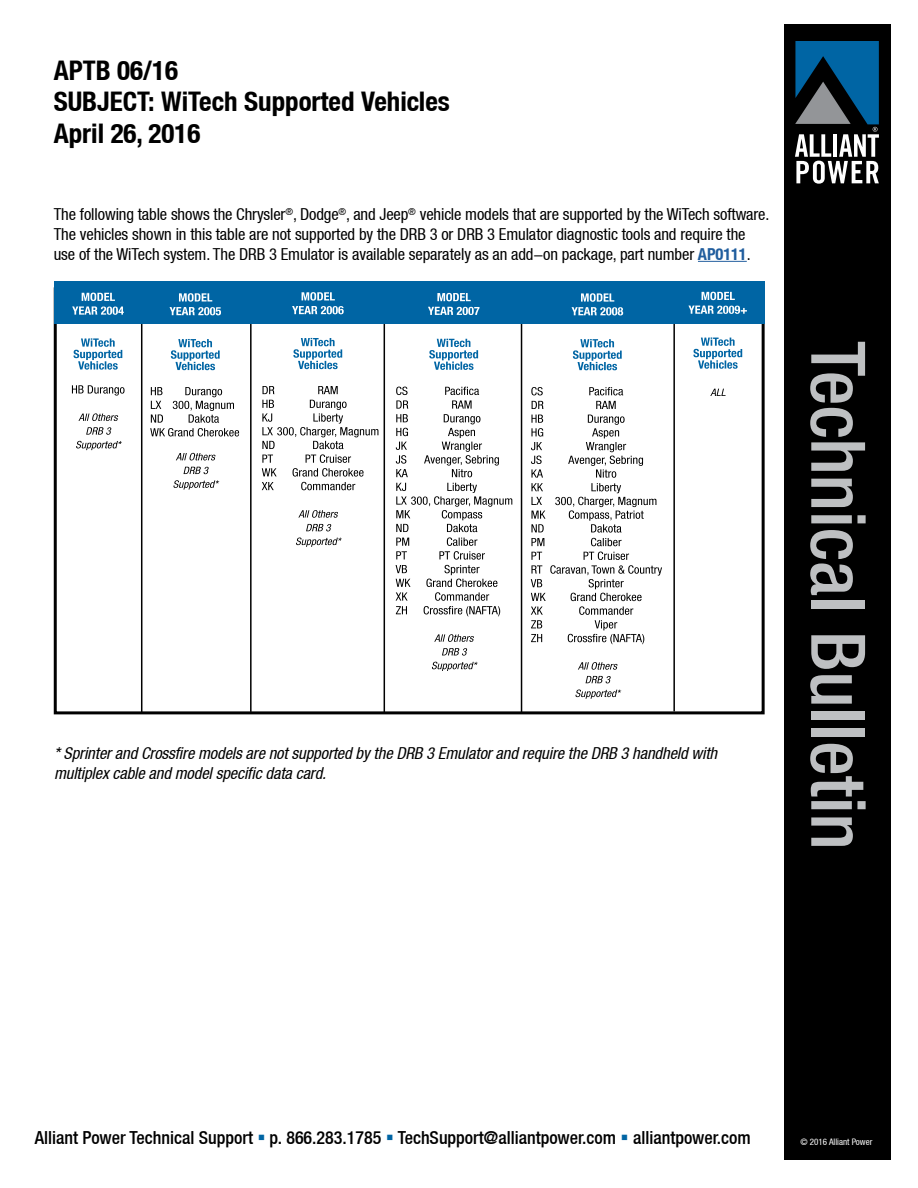
<style>
.page{position:relative;width:918px;height:1188px;background:#fff}
.page>*{position:absolute;margin:0;border:0;box-sizing:border-box;transform-origin:0 0}
.t1{font:700 condensed 27px/31.5px "Helvetica Neue LT";color:#000}
.t2{font:500 condensed 18px "Helvetica Neue LT";color:#000}
.t3{font:condensed 16.5px/19.8px "Helvetica Neue LT";letter-spacing:-.005em;color:#000}
.t4{font:italic condensed 16.5px/19.8px "Helvetica Neue LT";letter-spacing:-.005em;color:#000}
.t5{font:condensed 9px "Helvetica Neue LT";color:#fff}
.s1{font-weight:700;color:#215e9e}
.s2{color:#0065a4}
</style>
<div class="page">
<div style="left:784px;top:25px;width:106px;height:1135px;background:#000"></div>
<svg style="left:810px;top:342px;width:55px;height:129px"></svg>
<svg style="left:811px;top:479px;width:42px;height:28px"></svg>
<svg style="left:811px;top:515px;width:55px;height:8px"></svg>
<svg style="left:810px;top:530px;width:43px;height:65px"></svg>
<div style="left:811px;top:600px;width:54px;height:8px;background:#bec0c2"></div>
<svg style="left:811px;top:635px;width:54px;height:34px"></svg>
<svg style="left:810px;top:675px;width:42px;height:29px"></svg>
<div style="left:811px;top:712px;width:54px;height:8px;background:#bec0c2"></div>
<div style="left:811px;top:729px;width:54px;height:8px;background:#bec0c2"></div>
<svg style="left:810px;top:744px;width:56px;height:65px"></svg>
<svg style="left:811px;top:817px;width:42px;height:29px"></svg>
<svg style="left:795px;top:41px;width:84px;height:143px"></svg>
<hr style="left:698px;top:261px;width:49px;height:1px;background:#215e9e">
<hr style="left:673px;top:306px;width:2px;height:405px;background:#000">
<hr style="left:521px;top:307px;width:1px;height:405px;background:#000">
<hr style="left:384px;top:307px;width:1px;height:405px;background:#000">
<hr style="left:250px;top:307px;width:2px;height:405px;background:#000">
<hr style="left:141px;top:307px;width:1px;height:405px;background:#000">
<div style="left:54px;top:281px;width:711px;height:43px;background:#0065a4"></div>
<svg style="left:76px;top:441px;width:46px;height:9px"></svg>
<svg style="left:86px;top:427px;width:25px;height:8px"></svg>
<svg style="left:78px;top:413px;width:40px;height:8px"></svg>
<svg style="left:72px;top:385px;width:53px;height:11px"></svg>
<svg style="left:74px;top:338px;width:48px;height:32px"></svg>
<svg style="left:72px;top:293px;width:52px;height:22px"></svg>
<svg style="left:173px;top:480px;width:46px;height:10px"></svg>
<svg style="left:184px;top:467px;width:25px;height:7px"></svg>
<svg style="left:176px;top:453px;width:39px;height:7px"></svg>
<svg style="left:150px;top:387px;width:89px;height:50px"></svg>
<svg style="left:171px;top:339px;width:49px;height:31px"></svg>
<svg style="left:170px;top:293px;width:51px;height:22px"></svg>
<svg style="left:296px;top:538px;width:46px;height:9px"></svg>
<svg style="left:306px;top:524px;width:25px;height:7px"></svg>
<svg style="left:298px;top:510px;width:40px;height:8px"></svg>
<svg style="left:262px;top:400px;width:116px;height:90px"></svg>
<svg style="left:263px;top:386px;width:75px;height:8px"></svg>
<svg style="left:293px;top:338px;width:49px;height:31px"></svg>
<svg style="left:292px;top:292px;width:52px;height:22px"></svg>
<svg style="left:432px;top:662px;width:46px;height:9px"></svg>
<svg style="left:442px;top:648px;width:25px;height:8px"></svg>
<svg style="left:434px;top:634px;width:40px;height:8px"></svg>
<svg style="left:396px;top:483px;width:116px;height:133px"></svg>
<svg style="left:396px;top:387px;width:103px;height:90px"></svg>
<svg style="left:429px;top:339px;width:49px;height:31px"></svg>
<svg style="left:428px;top:307px;width:51px;height:8px"></svg>
<svg style="left:437px;top:293px;width:34px;height:8px"></svg>
<svg style="left:576px;top:689px;width:45px;height:10px"></svg>
<svg style="left:586px;top:676px;width:25px;height:7px"></svg>
<svg style="left:578px;top:662px;width:39px;height:8px"></svg>
<svg style="left:531px;top:552px;width:131px;height:92px"></svg>
<svg style="left:531px;top:415px;width:125px;height:131px"></svg>
<svg style="left:532px;top:401px;width:84px;height:8px"></svg>
<svg style="left:531px;top:387px;width:92px;height:8px"></svg>
<svg style="left:573px;top:339px;width:49px;height:31px"></svg>
<svg style="left:572px;top:293px;width:51px;height:22px"></svg>
<svg style="left:710px;top:389px;width:16px;height:7px"></svg>
<svg style="left:693px;top:337px;width:49px;height:32px"></svg>
<svg style="left:688px;top:306px;width:59px;height:8px"></svg>
<svg style="left:702px;top:292px;width:33px;height:8px"></svg>
<h1 class="t1" style="left:54px;top:54px;width:398px">APTB 06/16<br>SUBJECT: WiTech Supported Vehicles<br>April 26, 2016</h1>
<p class="t3" style="left:54px;top:204px;width:717px">The following table shows the Chrysler<sup>®</sup>, Dodge<sup>®</sup>, and Jeep<sup>®</sup> vehicle models that are supported by the WiTech software.<br>The vehicles shown in this table are not supported by the DRB 3 or DRB 3 Emulator diagnostic tools and require the use of the WiTech system. The DRB 3 Emulator is available separately as an add-on package, part number <span class="s1">AP0111</span>.</p>
<p class="t4" style="left:54px;top:744px;width:665px">* Sprinter and Crossfire models are not supported by the DRB 3 Emulator and require the DRB 3 handheld with multiplex cable and model specific data card.</p>
<p class="t2" style="left:35px;top:1127px;width:718px">Alliant Power Technical Support <span class="s2">▪</span> p. 866.283.1785 <span class="s2">▪</span> TechSupport@alliantpower.com <span class="s2">▪</span> alliantpower.com</p>
<p class="t5" style="left:801px;top:1137px;width:73px">© 2016 Alliant Power</p>
</div>
